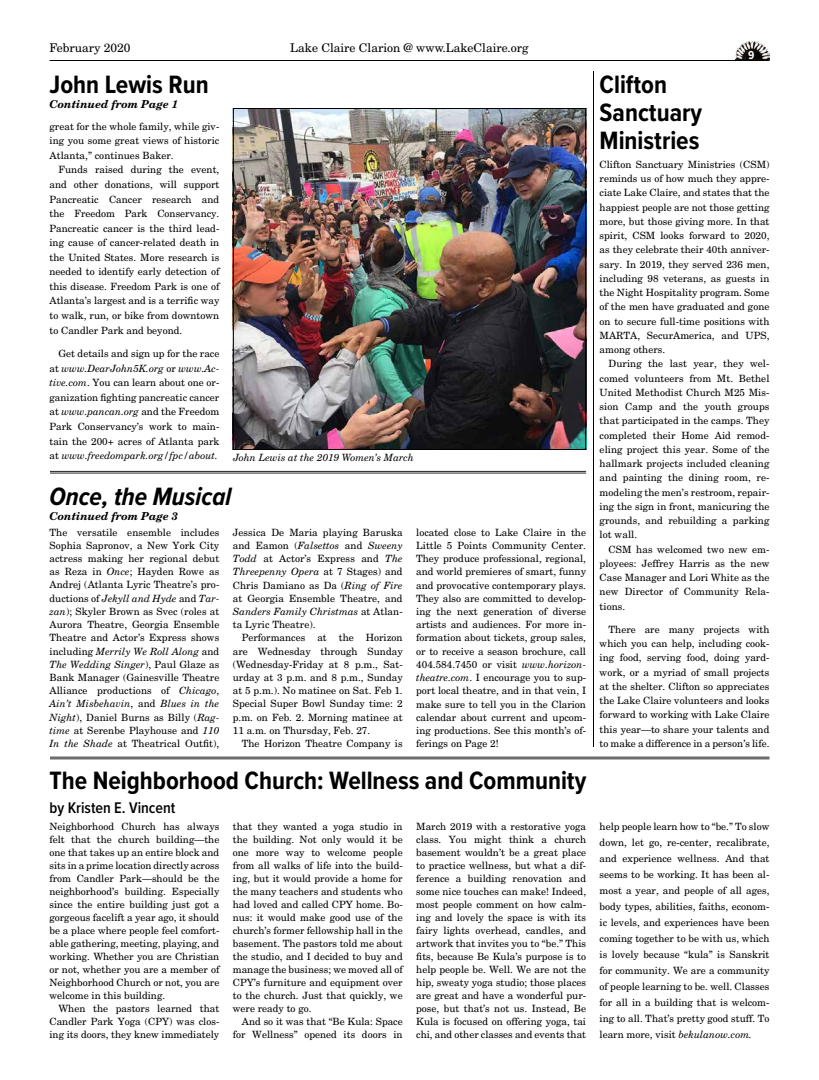
<style>
.page{position:relative;width:819px;height:1080px;background:#fff}
.page>*{position:absolute;margin:0;border:0;box-sizing:border-box;transform-origin:0 0}
.t1{font:700 26px/28.3px "Proxima Nova Cond";color:#000}
.t2{font:italic 700 26px "Proxima Nova Cond";color:#000}
.t3{font:600 16px "Proxima Nova Cond";color:#000}
.t4{font:12px "New Century Schlbk LT Std";color:#000}
.t5{font:700 12px "Proxima Nova Cond";color:#fff}
.t6{font:italic 700 11px "New Century Schlbk LT Std";color:#000}
.t7{font:10px/13px "New Century Schlbk LT Std";color:#000;text-align:justify}
.t8{font:italic 10px "New Century Schlbk LT Std";color:#000}
.s1{font-style:italic}
</style>
<div class="page">
<hr style="left:50px;top:60px;width:720px;height:1px;background:#000">
<img style="left:736px;top:41px;width:34px;height:19px">
<img style="left:235px;top:110px;width:349px;height:338px">
<div style="left:233px;top:108px;width:353px;height:342px;border:1px solid #000"></div>
<hr style="left:50px;top:757px;width:720px;height:1px;background:#272324">
<hr style="left:50px;top:759px;width:720px;height:1px;background:#272324">
<hr style="left:50px;top:471px;width:536px;height:1px;background:#272324">
<hr style="left:50px;top:473px;width:536px;height:1px;background:#272324">
<hr style="left:593px;top:71px;width:1px;height:676px;background:#000">
<p class="t4" style="left:50px;top:40px;width:83px">February 2020</p>
<p class="t4" style="left:290px;top:40px;width:240px">Lake Claire Clarion @ www.LakeClaire.org</p>
<h1 class="t1" style="left:50px;top:69px;width:161px">John Lewis Run</h1>
<p class="t6" style="left:50px;top:97px;width:130px">Continued from Page 1</p>
<p class="t7" style="left:50px;top:119px;width:171px;line-height:14.6px">great for the whole family, while giv&shy;ing you some great views of historic Atlanta,” continues Baker.</p>
<p class="t7" style="left:50px;top:163px;width:171px;line-height:14.6px;text-indent:9px">Funds raised during the event, and other donations, will support Pancreatic Cancer research and the Freedom Park Conservancy.<br>Pancreatic cancer is the third lead&shy;ing cause of cancer-related death in the United States. More research is needed to identify early detection of this disease. Freedom Park is one of Atlanta’s largest and is a terrific way to walk, run, or bike from downtown to Candler Park and beyond.</p>
<p class="t7" style="left:50px;top:346px;width:171px;line-height:14.6px;text-indent:9px">Get details and sign up for the race at <span class="s1">www.DearJohn5K.org</span> or <span class="s1">www.Ac&shy;tive.com</span>. You can learn about one or&shy;ganization fighting pancreatic cancer at <span class="s1">www.pancan.org</span> and the Freedom Park Conservancy’s work to main&shy;tain the 200+ acres of Atlanta park at <span class="s1">www.freedompark.org/fpc/about.</span></p>
<p class="t8" style="left:233px;top:452px;width:182px">John Lewis at the 2019 Women’s March</p>
<h1 class="t2" style="left:50px;top:477px;width:183px">Once, the Musical</h1>
<p class="t6" style="left:50px;top:509px;width:130px">Continued from Page 3</p>
<p class="t7" style="left:49px;top:525px;width:171px">The versatile ensemble includes Sophia Sapronov, a New York City actress making her regional debut as Reza in <span class="s1">Once</span>; Hayden Rowe as Andrej (Atlanta Lyric Theatre’s pro&shy;ductions of <span class="s1">Jekyll and Hyde</span> and <span class="s1">Tar&shy;zan</span>); Skyler Brown as Svec (roles at Aurora Theatre, Georgia Ensemble Theatre and Actor’s Express shows including <span class="s1">Merrily We Roll Along</span> and <span class="s1">The Wedding Singer</span>), Paul Glaze as Bank Manager (Gainesville Theatre Alliance productions of <span class="s1">Chicago</span>, <span class="s1">Ain’t Misbehavin</span>, and <span class="s1">Blues in the Night</span>), Daniel Burns as Billy (<span class="s1">Rag&shy;time</span> at Serenbe Playhouse and <span class="s1">110<br>In the Shade</span> at Theatrical Outfit),</p>
<p class="t7" style="left:233px;top:526px;width:171px">Jessica De Maria playing Baruska and Eamon (<span class="s1">Falsettos</span> and <span class="s1">Sweeny Todd</span> at Actor’s Express and <span class="s1">The Threepenny Opera</span> at 7 Stages) and Chris Damiano as Da (<span class="s1">Ring of Fire </span>at Georgia Ensemble Theatre, and <span class="s1">Sanders Family Christmas</span> at Atlan&shy;ta Lyric Theatre).</p>
<p class="t7" style="left:233px;top:631px;width:171px;text-indent:9px">Performances at the Horizon are Wednesday through Sunday (Wednesday-Friday at 8 p.m., Sat&shy;urday at 3 p.m. and 8 p.m., Sunday at 5 p.m.). No matinee on Sat. Feb 1.<br>Special Super Bowl Sunday time: 2 p.m. on Feb. 2. Morning matinee at 11 a.m. on Thursday, Feb. 27.</p>
<p class="t7" style="left:242px;top:737px;width:162px">The Horizon Theatre Company is</p>
<p class="t7" style="left:416px;top:526px;width:171px">located close to Lake Claire in the Little 5 Points Community Center.<br>They produce professional, regional, and world premieres of smart, funny and provocative contemporary plays.<br>They also are committed to develop&shy;ing the next generation of diverse artists and audiences. For more in&shy;formation about tickets, group sales, or to receive a season brochure, call 404.584.7450 or visit <span class="s1">www.horizon&shy;theatre.com</span>. I encourage you to sup&shy;port local theatre, and in that vein, I make sure to tell you in the Clarion calendar about current and upcom&shy;ing productions. See this month’s of&shy;ferings on Page 2!</p>
<p class="t5" style="left:748px;top:47px;width:8px">9</p>
<h1 class="t1" style="left:600px;top:69px;width:104px">Clifton<br>Sanctuary<br>Ministries</h1>
<p class="t7" style="left:600px;top:157px;width:171px;line-height:14.2px">Clifton Sanctuary Ministries (CSM) reminds us of how much they appre&shy;ciate Lake Claire, and states that the happiest people are not those getting more, but those giving more. In that spirit, CSM looks forward to 2020, as they celebrate their 40th anniver&shy;sary. In 2019, they served 236 men, including 98 veterans, as guests in the Night Hospitality program. Some of the men have graduated and gone on to secure full-time positions with MARTA, SecurAmerica, and UPS, among others.</p>
<p class="t7" style="left:600px;top:357px;width:171px;line-height:14.2px;text-indent:9px">During the last year, they wel&shy;comed volunteers from Mt. Bethel United Methodist Church M25 Mis&shy;sion Camp and the youth groups that participated in the camps. They completed their Home Aid remod&shy;eling project this year. Some of the hallmark projects included cleaning and painting the dining room, re&shy;modeling the men’s restroom, repair&shy;ing the sign in front, manicuring the grounds, and rebuilding a parking lot wall.</p>
<p class="t7" style="left:600px;top:542px;width:171px;line-height:14.2px;text-indent:9px">CSM has welcomed two new em&shy;ployees: Jeffrey Harris as the new Case Manager and Lori White as the new Director of Community Rela&shy;tions.</p>
<p class="t7" style="left:600px;top:622px;width:171px;line-height:14.2px;text-indent:9px">There are many projects with which you can help, including cook&shy;ing food, serving food, doing yard&shy;work, or a myriad of small projects at the shelter. Clifton so appreciates the Lake Claire volunteers and looks forward to working with Lake Claire this year—to share your talents and to make a difference in a person’s life.</p>
<h1 class="t1" style="left:50px;top:766px;width:538px">The Neighborhood Church: Wellness and Community</h1>
<h2 class="t3" style="left:50px;top:796px;width:127px">by Kristen E. Vincent</h2>
<p class="t7" style="left:50px;top:820px;width:171px">Neighborhood Church has always felt that the church building—the one that takes up an entire block and sits in a prime location directly across from Candler Park—should be the neighborhood’s building. Especially since the entire building just got a gorgeous facelift a year ago, it should be a place where people feel comfort&shy;able gathering, meeting, playing, and working. Whether you are Christian or not, whether you are a member of Neighborhood Church or not, you are welcome in this building.</p>
<p class="t7" style="left:50px;top:1002px;width:171px;text-indent:9px">When the pastors learned that Candler Park Yoga (CPY) was clos&shy;ing its doors, they knew immediately</p>
<p class="t7" style="left:233px;top:820px;width:171px">that they wanted a yoga studio in the building. Not only would it be one more way to welcome people from all walks of life into the build&shy;ing, but it would provide a home for the many teachers and students who had loved and called CPY home. Bo&shy;nus: it would make good use of the church’s former fellowship hall in the basement. The pastors told me about the studio, and I decided to buy and manage the business; we moved all of CPY’s furniture and equipment over to the church. Just that quickly, we were ready to go.</p>
<p class="t7" style="left:233px;top:1015px;width:171px;text-align:right">And so it was that “Be Kula: Space for Wellness” opened its doors in</p>
<p class="t7" style="left:416px;top:820px;width:171px">March 2019 with a restorative yoga class. You might think a church basement wouldn’t be a great place to practice wellness, but what a dif&shy;ference a building renovation and some nice touches can make! Indeed, most people comment on how calm&shy;ing and lovely the space is with its fairy lights overhead, candles, and artwork that invites you to “be.” This fits, because Be Kula’s purpose is to help people be. Well. We are not the hip, sweaty yoga studio; those places are great and have a wonderful pur&shy;pose, but that’s not us. Instead, Be Kula is focused on offering yoga, tai chi, and other classes and events that</p>
<p class="t7" style="left:600px;top:819px;width:171px;line-height:16px">help people learn how to “be.” To slow down, let go, re-center, recalibrate, and experience wellness. And that seems to be working. It has been al&shy;most a year, and people of all ages, body types, abilities, faiths, econom&shy;ic levels, and experiences have been coming together to be with us, which is lovely because “kula” is Sanskrit for community. We are a community of people learning to be. well. Classes for all in a building that is welcom&shy;ing to all. That’s pretty good stuff. To learn more, visit <span class="s1">bekulanow.com.</span></p>
</div>
